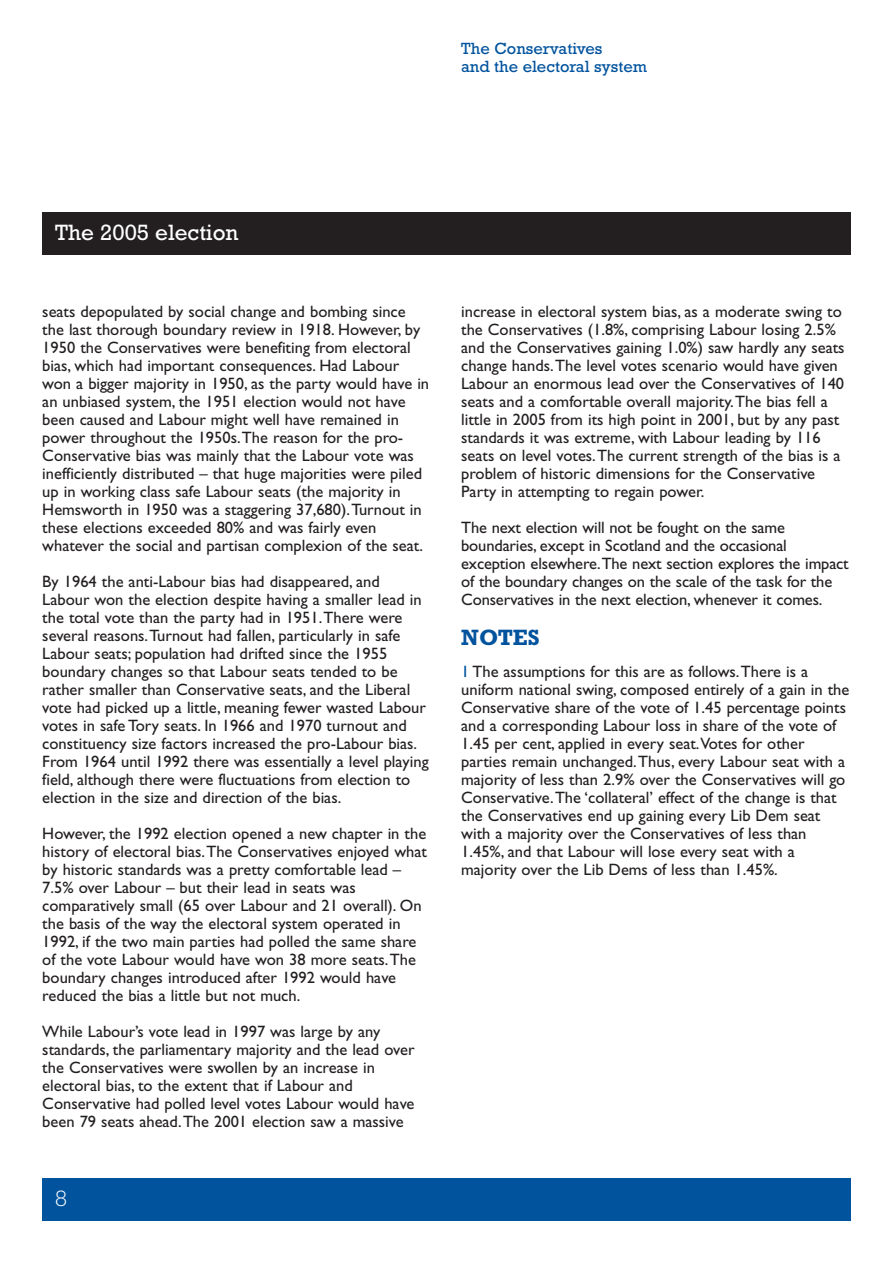
<style>
.page{position:relative;width:893px;height:1263px;background:#fff}
.page>*{position:absolute;margin:0;border:0;box-sizing:border-box;transform-origin:0 0}
.t1{font:22.5px "Rockwell";color:#fff}
.t2{font:700 22.5px "Rockwell";color:#01539e}
.t3{font:300 22.5px "Rockwell";color:#fff}
.t4{font:16.5px/18px "Gill Sans Std";color:#231f20}
.t5{font:16.5px/18px "Rockwell";color:#01539e}
.s1{color:#01539e}
</style>
<div class="page">
<div style="left:42px;top:1178px;width:808px;height:42px;background:#01539e"></div>
<div style="left:42px;top:213px;width:808px;height:42px;background:#231f20"></div>
<p class="t5" style="left:461px;top:41px;width:187px">The Conservatives<br>and the electoral system</p>
<h1 class="t1" style="left:55px;top:225px;width:185px">The 2005 election</h1>
<p class="t4" style="left:42px;top:304px;width:388px">seats depopulated by social change and bombing since the last thorough boundary review in 1918. However, by 1950 the Conservatives were benefiting from electoral bias, which had important consequences. Had Labour won a bigger majority in 1950, as the party would have in an unbiased system, the 1951 election would not have been caused and Labour might well have remained in power throughout the 1950s.The reason for the pro-Conservative bias was mainly that the Labour vote was inefficiently distributed – that huge majorities were piled up in working class safe Labour seats (the majority in Hemsworth in 1950 was a staggering 37,680).Turnout in these elections exceeded 80% and was fairly even whatever the social and partisan complexion of the seat.</p>
<p class="t4" style="left:42px;top:574px;width:388px">By 1964 the anti-Labour bias had disappeared, and Labour won the election despite having a smaller lead in the total vote than the party had in 1951.There were several reasons.Turnout had fallen, particularly in safe Labour seats; population had drifted since the 1955 boundary changes so that Labour seats tended to be rather smaller than Conservative seats, and the Liberal vote had picked up a little, meaning fewer wasted Labour votes in safe Tory seats. In 1966 and 1970 turnout and constituency size factors increased the pro-Labour bias.<br>From 1964 until 1992 there was essentially a level playing field, although there were fluctuations from election to election in the size and direction of the bias.</p>
<p class="t4" style="left:42px;top:826px;width:386px">However, the 1992 election opened a new chapter in the history of electoral bias.The Conservatives enjoyed what by historic standards was a pretty comfortable lead – 7.5% over Labour – but their lead in seats was comparatively small (65 over Labour and 21 overall). On the basis of the way the electoral system operated in 1992, if the two main parties had polled the same share of the vote Labour would have won 38 more seats.The boundary changes introduced after 1992 would have reduced the bias a little but not much.</p>
<p class="t4" style="left:42px;top:1024px;width:374px">While Labour’s vote lead in 1997 was large by any standards, the parliamentary majority and the lead over the Conservatives were swollen by an increase in electoral bias, to the extent that if Labour and Conservative had polled level votes Labour would have been 79 seats ahead.The 2001 election saw a massive</p>
<h1 class="t3" style="left:55px;top:1190px;width:13px">8</h1>
<p class="t4" style="left:461px;top:304px;width:385px">increase in electoral system bias, as a moderate swing to the Conservatives (1.8%, comprising Labour losing 2.5% and the Conservatives gaining 1.0%) saw hardly any seats change hands.The level votes scenario would have given Labour an enormous lead over the Conservatives of 140 seats and a comfortable overall majority.The bias fell a little in 2005 from its high point in 2001, but by any past standards it was extreme, with Labour leading by 116 seats on level votes.The current strength of the bias is a problem of historic dimensions for the Conservative Party in attempting to regain power.</p>
<p class="t4" style="left:461px;top:520px;width:389px">The next election will not be fought on the same boundaries, except in Scotland and the occasional exception elsewhere.The next section explores the impact of the boundary changes on the scale of the task for the Conservatives in the next election, whenever it comes.</p>
<h1 class="t2" style="left:461px;top:630px;width:80px">NOTES</h1>
<p class="t4" style="left:461px;top:664px;width:390px"><span class="s1">1</span> The assumptions for this are as follows.There is a uniform national swing, composed entirely of a gain in the Conservative share of the vote of 1.45 percentage points and a corresponding Labour loss in share of the vote of 1.45 per cent, applied in every seat.Votes for other parties remain unchanged.Thus, every Labour seat with a majority of less than 2.9% over the Conservatives will go Conservative.The ‘collateral’ effect of the change is that the Conservatives end up gaining every Lib Dem seat with a majority over the Conservatives of less than 1.45%, and that Labour will lose every seat with a majority over the Lib Dems of less than 1.45%.</p>
</div>
